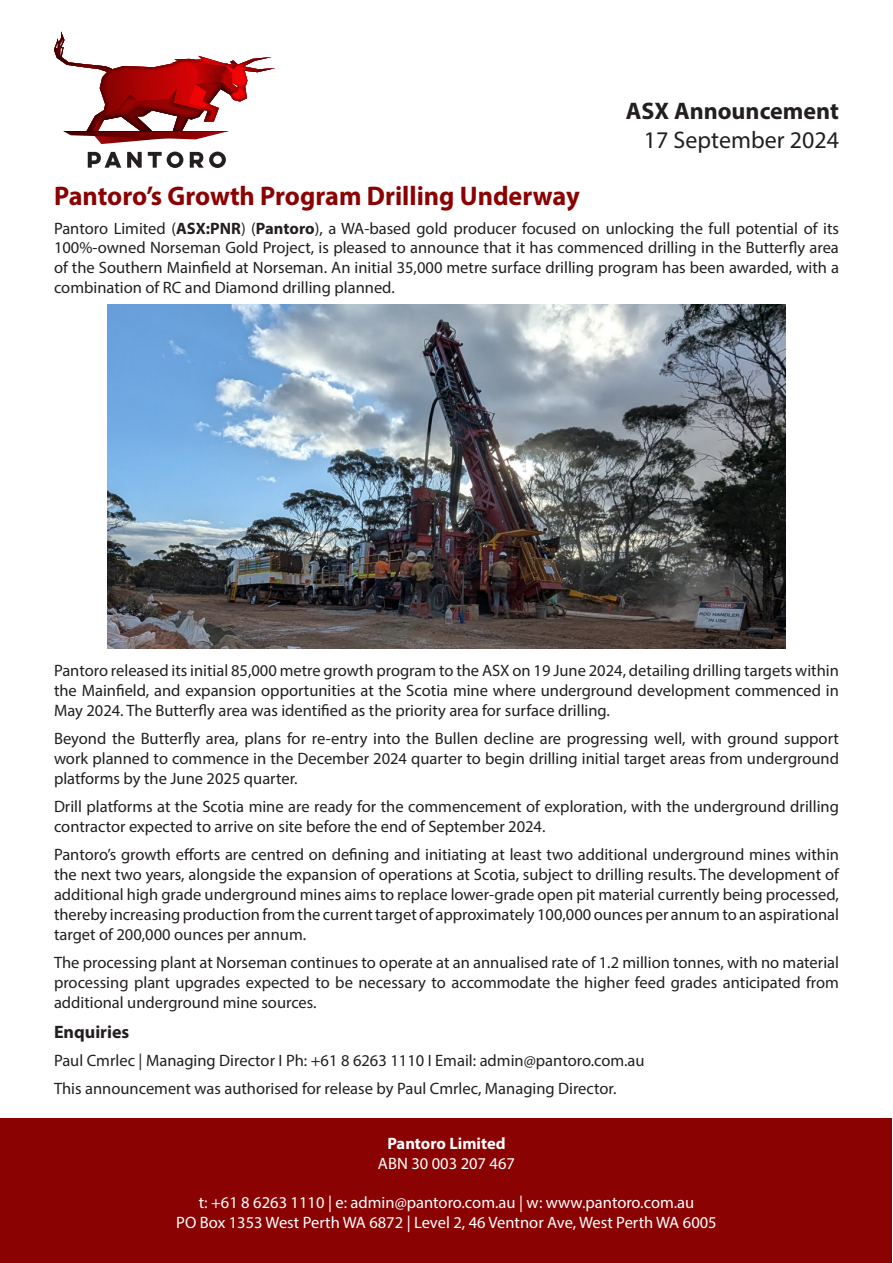
<style>
.page{position:relative;width:893px;height:1263px;background:#fff}
.page>*{position:absolute;margin:0;border:0;box-sizing:border-box;transform-origin:0 0}
.Heading_1{font:700 27px "Myriad Pro";color:#8b0202}
.t1{font:700 24px "Myriad Pro";color:#231f20}
.t2{font:24px "Myriad Pro";color:#231f20}
.Body_Heading{font:700 18px "Myriad Pro";color:#231f20}
.t3{font:16.5px/19.8px "Myriad Pro";color:#231f20;text-align:justify}
.t4{font:16.5px "Myriad Pro";color:#fff}
.t5{font:700 16.5px "Myriad Pro";color:#fff}
.s1{font-weight:700}
</style>
<div class="page">
<div style="left:1px;top:1118px;width:891px;height:145px;background:#8b0202"></div>
<img style="left:108px;top:305px;width:677px;height:343px">
<svg style="left:54px;top:32px;width:221px;height:112px"></svg>
<svg style="left:88px;top:152px;width:33px;height:16px"></svg>
<svg style="left:127px;top:152px;width:15px;height:16px"></svg>
<svg style="left:148px;top:152px;width:35px;height:16px"></svg>
<svg style="left:190px;top:152px;width:36px;height:16px"></svg>
<p class="t1" style="left:626px;top:95px;width:215px">ASX Announcement</p>
<p class="t2" style="left:644px;top:125px;width:197px">17 September 2024</p>
<p class="Heading_1" style="left:54px;top:179px;width:527px">Pantoro’s Growth Program Drilling Underway</p>
<p class="t3" style="left:54px;top:218px;width:786px">Pantoro Limited (<span class="s1">ASX:PNR</span>) (<span class="s1">Pantoro</span>), a WA-based gold producer focused on unlocking the full potential of its 100%-owned Norseman Gold Project, is pleased to announce that it has commenced drilling in the Butterfly area of the Southern Mainfield at Norseman. An initial 35,000 metre surface drilling program has been awarded, with a combination of RC and Diamond drilling planned.</p>
<p class="t3" style="left:54px;top:661px;width:786px">Pantoro released its initial 85,000 metre growth program to the ASX on 19 June 2024, detailing drilling targets within the Mainfield, and expansion opportunities at the Scotia mine where underground development commenced in May 2024. The Butterfly area was identified as the priority area for surface drilling.</p>
<p class="t3" style="left:54px;top:729px;width:786px">Beyond the Butterfly area, plans for re-entry into the Bullen decline are progressing well, with ground support work planned to commence in the December 2024 quarter to begin drilling initial target areas from underground platforms by the June 2025 quarter.</p>
<p class="t3" style="left:54px;top:796px;width:786px">Drill platforms at the Scotia mine are ready for the commencement of exploration, with the underground drilling contractor expected to arrive on site before the end of September 2024.</p>
<p class="t3" style="left:54px;top:845px;width:787px">Pantoro’s growth efforts are centred on defining and initiating at least two additional underground mines within the next two years, alongside the expansion of operations at Scotia, subject to drilling results. The development of additional high grade underground mines aims to replace lower-grade open pit material currently being processed, thereby increasing production from the current target of approximately 100,000 ounces per annum to an aspirational target of 200,000 ounces per annum.</p>
<p class="t3" style="left:54px;top:952px;width:786px">The processing plant at Norseman continues to operate at an annualised rate of 1.2 million tonnes, with no material processing plant upgrades expected to be necessary to accommodate the higher feed grades anticipated from additional underground mine sources.</p>
<p class="Body_Heading" style="left:54px;top:1020px;width:77px">Enquiries</p>
<p class="t3" style="left:54px;top:1050px;width:592px">Paul Cmrlec | Managing Director I Ph: +61 8 6263 1110 I Email: admin@pantoro.com.au</p>
<p class="t3" style="left:54px;top:1078px;width:564px">This announcement was authorised for release by Paul Cmrlec, Managing Director.</p>
<p class="t5" style="left:387px;top:1132px;width:120px">Pantoro Limited</p>
<p class="t4" style="left:378px;top:1153px;width:138px">ABN 30 003 207 467</p>
<p class="t4" style="left:199px;top:1192px;width:497px">t: +61 8 6263 1110 | e: admin@pantoro.com.au | w: www.pantoro.com.au</p>
<p class="t4" style="left:176px;top:1212px;width:542px">PO Box 1353 West Perth WA 6872 | Level 2, 46 Ventnor Ave, West Perth WA 6005</p>
</div>
